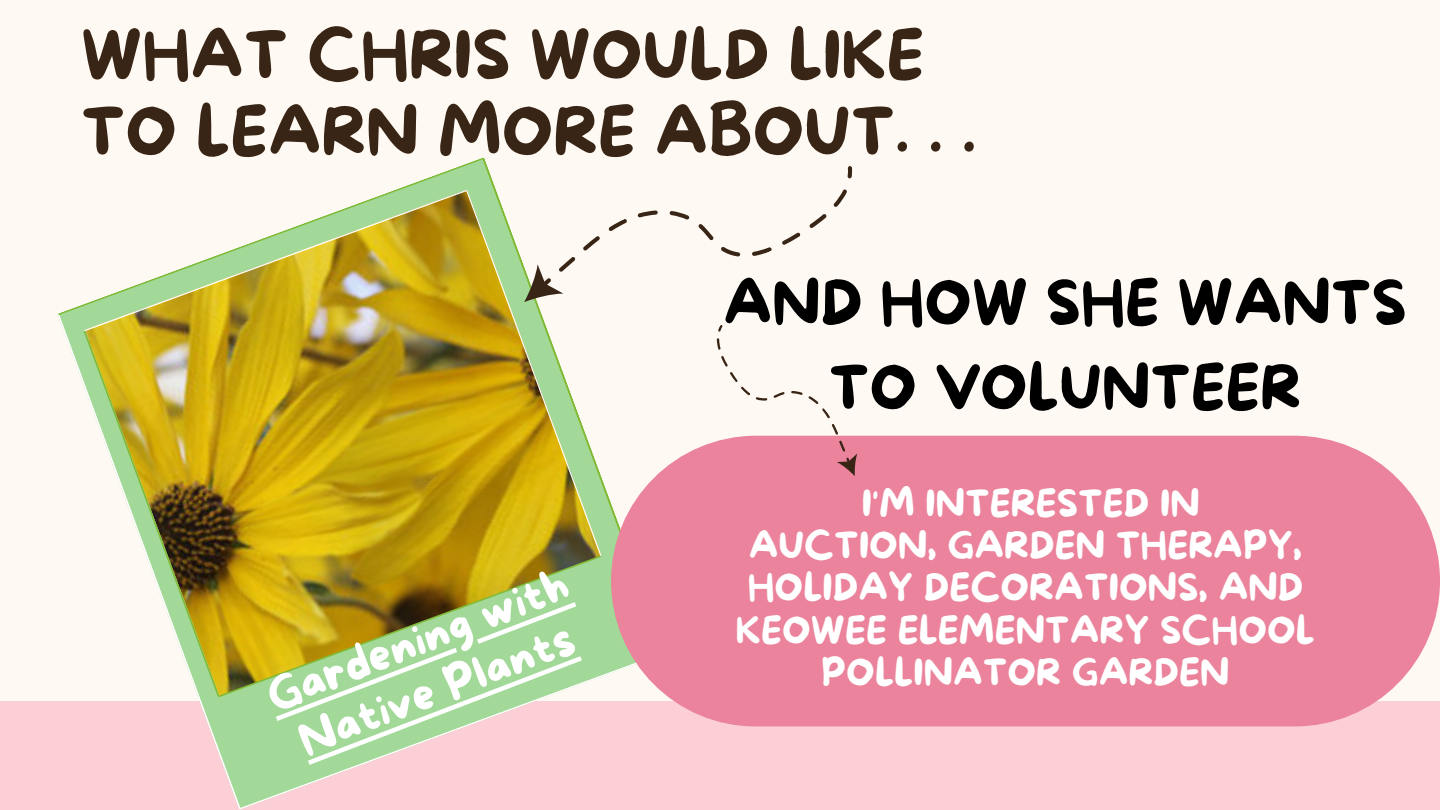
<style>
.page{position:relative;width:1440px;height:810px;background:#fef9f2}
.page>*{position:absolute;margin:0;border:0;box-sizing:border-box;transform-origin:0 0}
.t1{font:66.2px/76.5px "More Sugar";color:#392515}
.t2{font:60.9px/84.8px "More Sugar";color:#000;text-align:center}
.t3{font:45.9px/52.5px "More Sugar";color:#fff;text-align:center}
.t4{font:36.9px/42.3px "More Sugar";color:#fff;text-align:center}
</style>
<div class="page">
<div style="left:0;top:701px;width:1440px;height:109px;background:#fbcfd5"></div>
<svg style="left:198px;top:697px;width:162px;height:113px;fill:#a2d998"></svg>
<img style="left:58px;top:157px;width:553px;height:540px">
<svg style="left:551px;top:157px;width:302px;height:176px"></svg>
<svg style="left:512px;top:260px;width:51px;height:50px"></svg>
<svg style="left:611px;top:436px;width:829px;height:291px;background:#eb8ba0"></svg>
<svg style="left:276px;top:602px;width:306px;height:163px"></svg>
<svg style="left:707px;top:315px;width:160px;height:164px"></svg>
<p class="t1" style="left:81px;top:20px;width:897px">WHAT CHRIS WOULD LIKE<br>TO LEARN MORE ABOUT. . .</p>
<p class="t3" style="left:260px;top:676px;width:322px;rotate:-21deg">Gardening with<br>Native Plants</p>
<p class="t2" style="left:723px;top:263px;width:685px">AND HOW SHE WANTS<br>TO VOLUNTEER</p>
<p class="t4" style="left:862px;top:484px;width:339px">I'M INTERESTED IN</p>
<p class="t4" style="left:749px;top:526px;width:555px">AUCTION, GARDEN THERAPY,</p>
<p class="t4" style="left:748px;top:568px;width:557px">HOLIDAY DECORATIONS, AND</p>
<p class="t4" style="left:736px;top:611px;width:581px">KEOWEE ELEMENTARY SCHOOL<br>POLLINATOR GARDEN</p>
</div>
